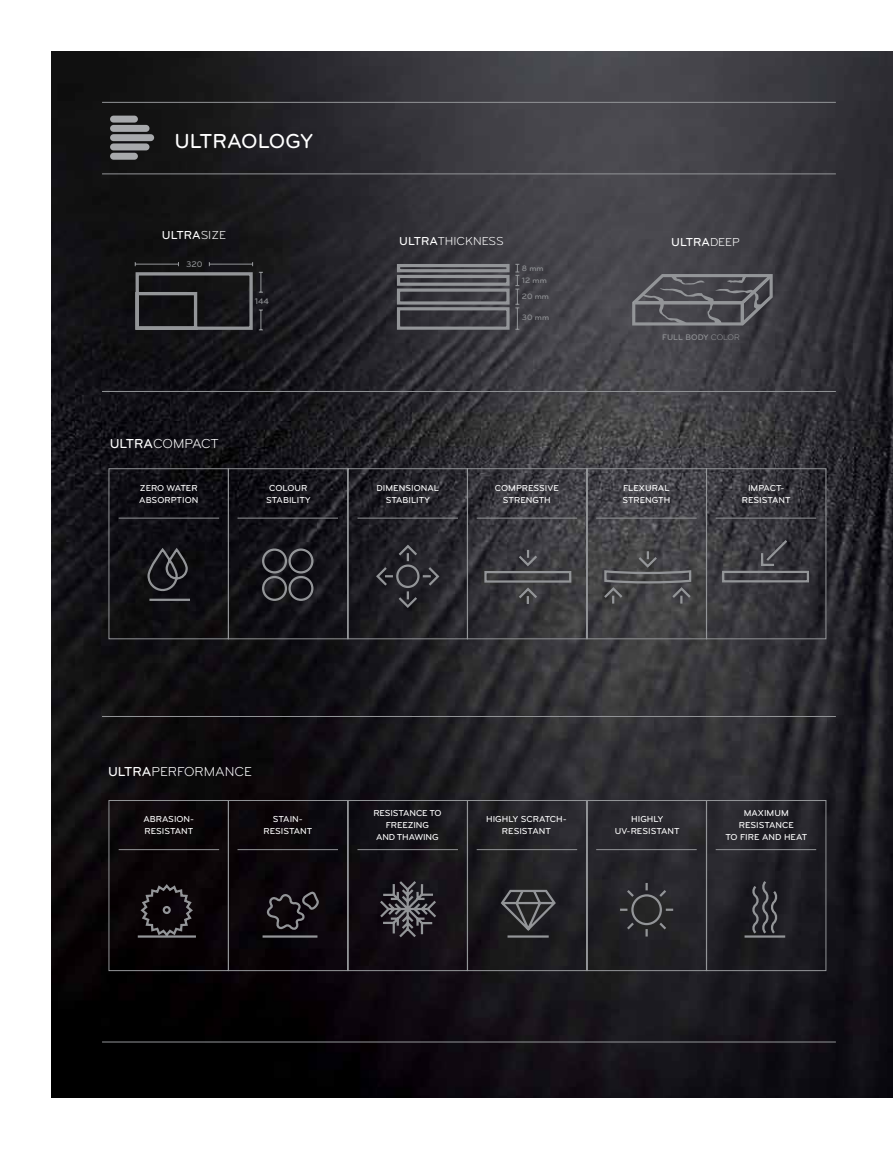
<style>
.page{position:relative;width:893px;height:1149px;background:#fff}
.page>*{position:absolute;margin:0;border:0;box-sizing:border-box;transform-origin:0 0}
.t1{font:21px "Bryant Medium Alt No 1";letter-spacing:-.005em;color:#fff}
.t2{font:13.5px "Bryant Regular Alt No 1";color:#fff}
.t3{font:12px "Bryant Medium Alt No 1";color:#fff}
.t4{font:12px "Bryant Regular Alt No 1";color:#fff}
.t5{font:9px/12px "Bryant Medium Alt No 1";color:#fff;text-align:center}
.t6{font:8.4px "Bryant Medium Alt No 1";color:#939598}
.t7{font:8.1px/12.1px "Bryant Medium Alt No 1";color:#939598}
.s1{font-family:"Bryant Regular Alt No 1"}
.s2{font-family:"Bryant Medium Alt No 1"}
</style>
<div class="page">
<img style="left:51px;top:51px;width:842px;height:1046px">
<hr style="left:102px;top:173px;width:734px;height:1px;background:#939598">
<hr style="left:102px;top:102px;width:734px;height:1px;background:#939598">
<hr style="left:102px;top:1041px;width:734px;height:1px;background:#939598">
<hr style="left:102px;top:391px;width:734px;height:1px;background:#939598">
<hr style="left:102px;top:716px;width:734px;height:1px;background:#939598">
<svg style="left:110px;top:116px;width:44px;height:44px;background:#6c6d70"></svg>
<svg style="left:109px;top:468px;width:717px;height:502px;background:#252328"></svg>
<svg style="left:134px;top:262px;width:129px;height:69px;background:#29292c"></svg>
<svg style="left:632px;top:274px;width:141px;height:51px;background:#59595e"></svg>
<svg style="left:395px;top:262px;width:124px;height:69px;background:#58585d"></svg>
<h1 class="t1" style="left:174px;top:130px;width:140px">ULTRAOLOGY</h1>
<h3 class="t3" style="left:162px;top:228px;width:66px">ULTRA<span class="s1">SIZE</span></h3>
<p class="t6" style="left:186px;top:260px;width:18px">320</p>
<p class="t6" style="left:255px;top:297px;width:16px">144</p>
<h2 class="t2" style="left:110px;top:436px;width:110px"><span class="s2">ULTRA</span>COMPACT</h2>
<h3 class="t4" style="left:399px;top:235px;width:106px"><span class="s2">ULTRA</span>THICKNESS</h3>
<h3 class="t3" style="left:671px;top:235px;width:70px">ULTRA<span class="s1">DEEP</span></h3>
<p class="t7" style="left:522px;top:262px;width:26px">8 mm<br>12 mm</p>
<p class="t7" style="left:522px;top:290px;width:29px">20 mm</p>
<p class="t7" style="left:522px;top:311px;width:29px">30 mm</p>
<p class="t6" style="left:662px;top:332px;width:79px">FULL BODY <span class="s1">COLOR</span></p>
<p class="t5" style="left:139px;top:481px;width:61px;text-align:left">ZERO WATER<br>ABSORPTION</p>
<p class="t5" style="left:266px;top:481px;width:46px">COLOUR<br>STABILITY</p>
<p class="t5" style="left:377px;top:481px;width:64px">DIMENSIONAL<br>STABILITY</p>
<p class="t5" style="left:495px;top:481px;width:65px">COMPRESSIVE<br>STRENGTH</p>
<p class="t5" style="left:622px;top:481px;width:50px;text-align:left">FLEXURAL<br>STRENGTH</p>
<p class="t5" style="left:742px;top:481px;width:50px">IMPACT-<br>RESISTANT</p>
<h2 class="t2" style="left:108px;top:763px;width:146px"><span class="s2">ULTRA</span>PERFORMANCE</h2>
<p class="t5" style="left:143px;top:813px;width:52px;text-align:left">ABRASION-<br>RESISTANT</p>
<p class="t5" style="left:263px;top:813px;width:50px">STAIN-<br>RESISTANT</p>
<p class="t5" style="left:373px;top:807px;width:70px">RESISTANCE TO<br>FREEZING<br>AND THAWING</p>
<p class="t5" style="left:486px;top:813px;width:82px">HIGHLY SCRATCH-<br>RESISTANT</p>
<p class="t5" style="left:615px;top:813px;width:66px">HIGHLY<br>UV-RESISTANT</p>
<p class="t5" style="left:725px;top:807px;width:83px">MAXIMUM<br>RESISTANCE<br>TO FIRE AND HEAT</p>
</div>
